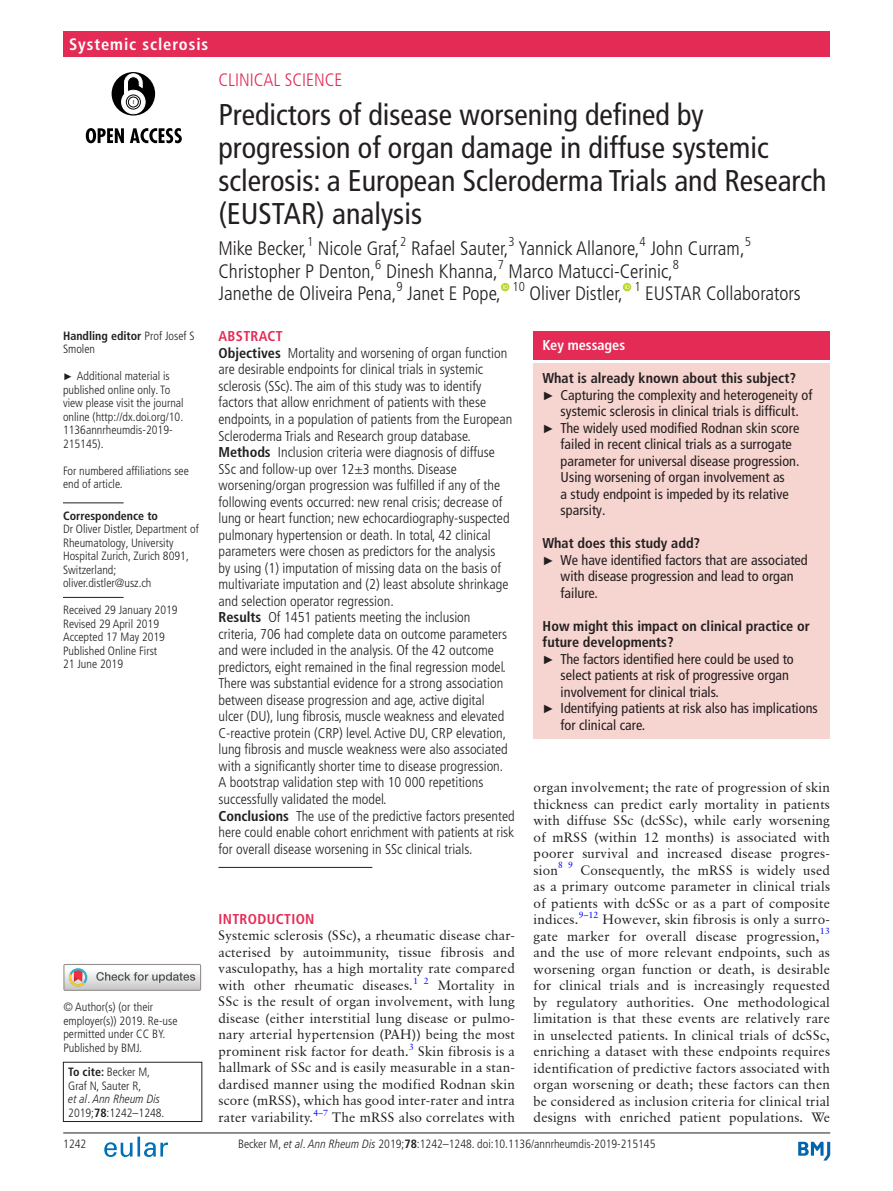
<style>
.page{position:relative;width:893px;height:1191px;background:#fff}
.page>*{position:absolute;margin:0;border:0;box-sizing:border-box;transform-origin:0 0}
.t1{font:condensed 30px/33px "Frutiger LT Pro";color:#231f20}
.t2{font:300 condensed 19.5px/22.5px "Frutiger LT Pro";color:#231f20}
.t3{font:300 condensed 18px "Frutiger LT Pro";color:#e42b56}
.t4{font:700 condensed 16.5px "Frutiger LT Pro";letter-spacing:.055em;color:#fff}
.t5{font:300 condensed 14.25px/16.5px "Frutiger LT Pro";color:#231f20}
.t6{font:condensed 14.25px "Frutiger LT Pro";color:#231f20}
.t7{font:700 condensed 14.25px/16.5px "Frutiger LT Pro";color:#231f20}
.t8{font:700 condensed 14.25px "Frutiger LT Pro";letter-spacing:.025em;color:#e42b56}
.t9{font:700 condensed 14.25px "Frutiger LT Pro";color:#fff}
.t10{font:13.5px/16.5px "Classical Garamond BT";letter-spacing:.015em;color:#231f20;text-align:justify}
.t11{font:300 condensed 12px/13.5px "Frutiger LT Pro";color:#231f20}
.t12{font:700 condensed 12px "Frutiger LT Pro";color:#231f20}
.s1{font-weight:700}
.s2{font-family:"Arial";font-weight:400;font-stretch:normal;font-size:9.75px}
.s3{font-style:italic}
.s4{font-weight:700;color:#e42b56}
.s5{font-family:"Arial";font-stretch:normal;font-size:12px}
.s6{font-family:"Arial";font-weight:400;font-stretch:normal;font-size:12px}
.s7{font-weight:400}
</style>
<div class="page">
<hr style="left:63px;top:1132px;width:767px;height:1px;background:#231f20">
<svg style="left:104px;top:1136px;width:64px;height:21px"></svg>
<svg style="left:798px;top:1141px;width:32px;height:19px"></svg>
<div style="left:63px;top:31px;width:767px;height:25px;background:#e42b56"></div>
<svg style="left:501px;top:283px;width:8px;height:8px"></svg>
<svg style="left:623px;top:283px;width:8px;height:8px"></svg>
<div style="left:63px;top:1061px;width:139px;height:60px;border:1px solid #231f20"></div>
<hr style="left:63px;top:502px;width:61px;height:1px;background:#231f20">
<hr style="left:63px;top:597px;width:61px;height:1px;background:#231f20">
<div style="left:63px;top:964px;width:138px;height:27px;border:1px solid #969090"></div>
<svg style="left:64px;top:964px;width:137px;height:26px"></svg>
<hr style="left:219px;top:867px;width:153px;height:1px;background:#231f20">
<div style="left:534px;top:331px;width:296px;height:28px;background:#e42b56"></div>
<div style="left:534px;top:363px;width:296px;height:376px;background:#f6d4cf"></div>
<div style="left:112px;top:72px;width:43px;height:43px;background:#000;border-radius:50%"></div>
<svg style="left:121px;top:73px;width:25px;height:41px"></svg>
<div style="left:126px;top:95px;width:15px;height:14px;border:1px solid #000;border-radius:50%"></div>
<div style="left:128px;top:97px;width:11px;height:10px;border:1px solid #000;border-radius:50%"></div>
<svg style="left:86px;top:128px;width:38px;height:15px"></svg>
<svg style="left:130px;top:128px;width:52px;height:15px"></svg>
<p class="t4" style="left:69px;top:34px;width:141px">Systemic sclerosis</p>
<p class="t11" style="left:63px;top:329px;width:132px"><span class="s1">Handling editor</span> Prof Josef S<br>Smolen</p>
<p class="t11" style="left:63px;top:369px;width:122px"><span class="s2">►</span> Additional material is published online only. To view please visit the journal online (http://dx.doi.org/10.<br>1136annrheumdis-2019-<br>215145).</p>
<p class="t11" style="left:63px;top:464px;width:127px">For numbered affiliations see end of article.</p>
<p class="t12" style="left:63px;top:508px;width:97px">Correspondence to</p>
<p class="t11" style="left:63px;top:522px;width:137px">Dr Oliver Distler, Department of<br>Rheumatology, University<br>Hospital Zurich, Zurich 8091,<br>Switzerland; oliver.distler@usz.ch</p>
<p class="t11" style="left:63px;top:603px;width:116px">Received 29 January 2019<br>Revised 29 April 2019<br>Accepted 17 May 2019<br>Published Online First<br>21 June 2019</p>
<p class="t11" style="left:63px;top:1000px;width:116px">© Author(s) (or their employer(s)) 2019. Re-use permitted under CC BY.<br>Published by BMJ.</p>
<p class="t11" style="left:68px;top:1065px;width:98px"><span class="s1">To cite:</span> Becker M,<br>Graf N, Sauter R,<br><span class="s3">et al</span>. <span class="s3">Ann Rheum Dis<br></span>2019;<span class="s1">78</span>:1242–1248.</p>
<p class="t3" style="left:219px;top:69px;width:125px">Clinical science</p>
<h1 class="t1" style="left:219px;top:98px;width:610px">Predictors of disease worsening defined by progression of organ damage in diffuse systemic sclerosis: a European Scleroderma Trials and Research (EUSTAR) analysis</h1>
<h2 class="t2" style="left:219px;top:237px;width:584px">Mike Becker,<sup>1</sup> N icole Graf,<sup>2</sup> Rafael Sauter,<sup>3</sup> Yannick Allanore,<sup>4</sup> John Curram,<sup>5<br></sup>Christopher P Denton,<sup>6</sup> Dinesh Khanna,<sup>7</sup> Marco Matucci-Cerinic,<sup>8<br></sup>Janethe de Oliveira Pena,<sup>9</sup> Janet E Pope, <sup>10</sup> Oliver Distler, <sup>1</sup> EUSTAR Collaborators</h2>
<p class="t5" style="left:219px;top:328px;width:298px"><span class="s4">ABSTRACT<br></span><span class="s1">Objectives</span> Mortality and worsening of organ function are desirable endpoints for clinical trials in systemic sclerosis (SSc). The aim of this study was to identify factors that allow enrichment of patients with these endpoints, in a population of patients from the European Scleroderma Trials and Research group database.<br><span class="s1">Methods</span> I nclusion criteria were diagnosis of diffuse SSc and follow-up over 12±3 months. Disease worsening/organ progression was fulfilled if any of the following events occurred: new renal crisis; decrease of lung or heart function; new echocardiography-suspected pulmonary hypertension or death. I n total, 42 clinical parameters were chosen as predictors for the analysis<br>by using (1) imputation of missing data on the basis of multivariate imputation and (2) least absolute shrinkage and selection operator regression.<br><span class="s1">Results</span> Of 1451 patients meeting the inclusion<br>criteria, 706 had complete data on outcome parameters and were included in the analysis. Of the 42 outcome predictors, eight remained in the final regression model.<br>There was substantial evidence for a strong association between disease progression and age, active digital<br>ulcer (DU), lung fibrosis, muscle weakness and elevated C-reactive protein (CRP) level. Active DU, CRP elevation, lung fibrosis and muscle weakness were also associated with a significantly shorter time to disease progression.<br>A bootstrap validation step with 10 000 repetitions successfully validated the model.<br><span class="s1">Conclusions</span> The use of the predictive factors presented here could enable cohort enrichment with patients at risk for overall disease worsening in SSc clinical trials.</p>
<p class="t8" style="left:219px;top:910px;width:66px">Introductio</p>
<p class="t8" style="left:305px;top:910px;width:11px">n</p>
<p class="t10" style="left:219px;top:927px;width:298px">Systemic sclerosis (SSc), a rheumatic disease char&shy;acterised by autoimmunity, tissue fibrosis and vasculopathy, has a high mortality rate compared with other rheumatic diseases.<sup>1</sup> <sup>2</sup></p>
<p class="t10" style="left:219px;top:976px;width:298px;text-indent:219px">Mortality in SSc is the result of organ involvement, with lung disease (either interstitial lung disease or pulmo&shy;nary arterial hypertension (PAH)) being the most prominent risk factor for death.<sup>3</sup> Skin fibrosis is a hallmark of SSc and is easily measurable in a stan&shy;dardised manner using the modified Rodnan skin score (mRSS), which has good inter-rater and intra rater variability.<sup>4–7</sup> The mRSS also correlates with</p>
<p class="t9" style="left:543px;top:337px;width:84px">Key messages</p>
<p class="t7" style="left:543px;top:370px;width:255px">What is already known about this subject?</p>
<p class="t6" style="left:543px;top:386px;width:271px"><span class="s5">►</span> Capturing the complexity and heterogeneity of</p>
<p class="t6" style="left:561px;top:403px;width:240px">systemic sclerosis in clinical trials is difficult.</p>
<p class="t6" style="left:543px;top:419px;width:258px"><span class="s5">►</span> The widely used modified Rodnan skin score</p>
<p class="t6" style="left:561px;top:436px;width:233px">failed in recent clinical trials as a surrogate</p>
<p class="t6" style="left:561px;top:452px;width:240px">parameter for universal disease progression.</p>
<p class="t6" style="left:561px;top:469px;width:226px">Using worsening of organ involvement as</p>
<p class="t6" style="left:561px;top:485px;width:230px">a study endpoint is impeded by its relative</p>
<p class="t6" style="left:561px;top:502px;width:46px">sparsity.</p>
<p class="t7" style="left:543px;top:535px;width:159px">What does this study add?</p>
<p class="t6" style="left:543px;top:551px;width:267px"><span class="s5">►</span> We have identified factors that are associated</p>
<p class="t6" style="left:561px;top:568px;width:234px">with disease progression and lead to organ</p>
<p class="t6" style="left:561px;top:584px;width:39px">failure.</p>
<p class="t7" style="left:543px;top:617px;width:269px">How might this impact on clinical practice or future developments?<br><span class="s6">►</span> <span class="s7">The factors identified here could be used to</span></p>
<p class="t6" style="left:561px;top:667px;width:230px">select patients at risk of progressive organ</p>
<p class="t6" style="left:561px;top:683px;width:160px">involvement for clinical trials.</p>
<p class="t6" style="left:543px;top:700px;width:277px"><span class="s5">►</span> Identifying patients at risk also has implications</p>
<p class="t6" style="left:561px;top:716px;width:86px">for clinical care.</p>
<p class="t10" style="left:534px;top:779px;width:298px">organ involvement; the rate of progression of skin thickness can predict early mortality in patients with diffuse SSc (dcSSc), while early worsening of mRSS (within 12 months) is associated with poorer survival and increased disease progres&shy;sion<sup>8</sup> <sup>9</sup></p>
<p class="t10" style="left:534px;top:861px;width:298px;text-indent:47px">Consequently, the mRSS is widely used as a primary outcome parameter in clinical trials of patients with dcSSc or as a part of composite indices.<sup>9–12</sup> However, skin fibrosis is only a surro&shy;gate marker for overall disease progression,<sup>13 </sup>and the use of more relevant endpoints, such as worsening organ function or death, is desirable for clinical trials and is increasingly requested by regulatory authorities. One methodological limitation is that these events are relatively rare in unselected patients. In clinical trials of dcSSc, enriching a dataset with these endpoints requires identification of predictive factors associated with organ worsening or death; these factors can then be considered as inclusion criteria for clinical trial designs with enriched patient populations. We</p>
<p class="t11" style="left:63px;top:1136px;width:25px">1242</p>
<p class="t11" style="left:238px;top:1136px;width:419px">Becker M, <span class="s3">et al</span>. <span class="s3">Ann Rheum Dis</span> 2019;<span class="s1">78</span>:1242–1248. doi:10.1136/annrheumdis-2019-215145</p>
</div>
